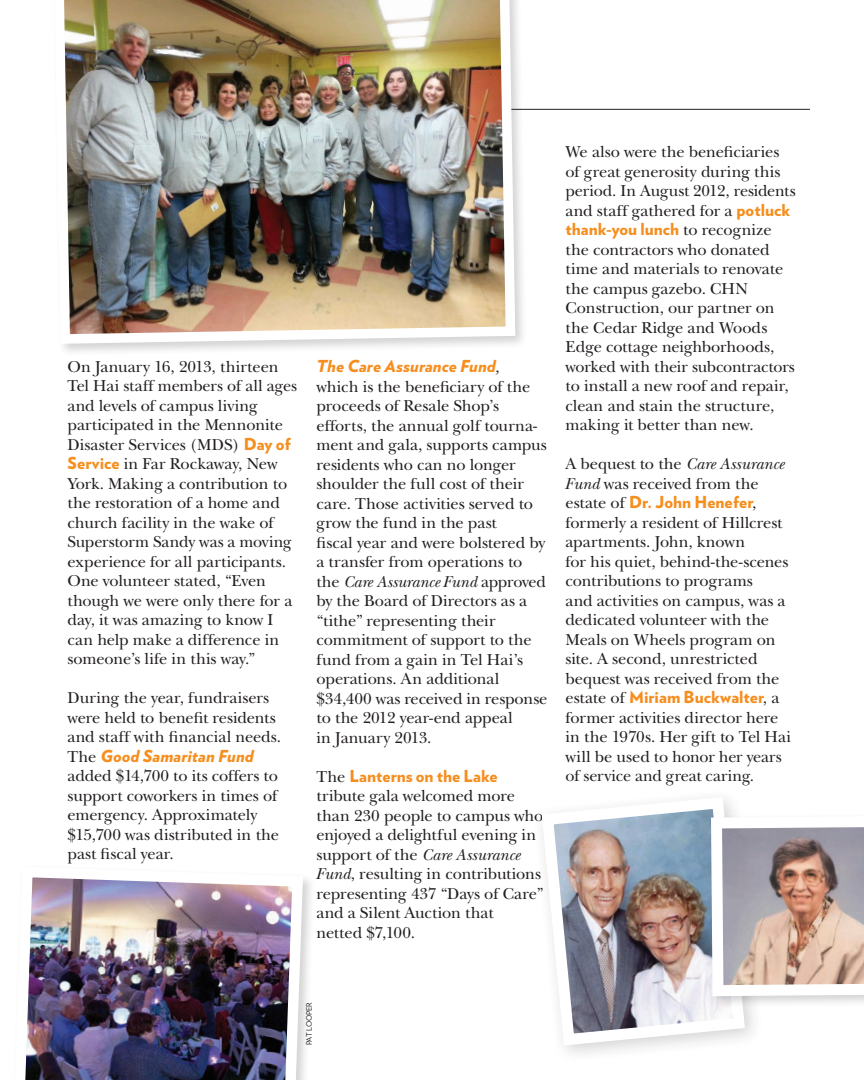
<style>
.page{position:relative;width:864px;height:1080px;background:#fff}
.page>*{position:absolute;margin:0;border:0;box-sizing:border-box;transform-origin:0 0}
.t1{font:16.5px/19.5px "New Baskerville";letter-spacing:-.005em;color:#231f20}
.t2{font:900 16.5px "Verlag";letter-spacing:.005em;color:#f68e1e}
.t3{font:italic 900 16.5px "Verlag";letter-spacing:.005em;color:#f68e1e}
.t4{font:7.5px "Verlag";letter-spacing:-.005em;color:#231f20}
.s1{font-family:"Verlag";font-weight:900;color:#f68e1e}
.s2{font-family:"New Baskerville";font-weight:400;font-style:normal;color:#231f20}
.s3{font-family:"New Baskerville";font-weight:400;color:#231f20}
.s4{font-style:italic}
</style>
<div class="page">
<hr style="left:81px;top:109px;width:729px;height:1px;background:#231f20">
<div style="left:51px;top:0;width:477px;height:357px;background:#fff"></div>
<img style="left:63px;top:0;width:457px;height:349px">
<img style="left:25px;top:877px;width:283px;height:203px">
<img style="left:542px;top:799px;width:209px;height:252px">
<div style="left:708px;top:813px;width:156px;height:196px;background:#231f20;opacity:.2"></div>
<svg style="left:705px;top:811px;width:159px;height:191px"></svg>
<p class="t1" style="left:67px;top:357px;width:231px">On January 16, 2013, thirteen<br>Tel Hai staff members of all ages and levels of campus living participated in the Mennonite<br>Disaster Services (MDS) <span class="s1">Day of<br>Service</span> in Far Rockaway, New<br>York. Making a contribution to the restoration of a home and church facility in the wake of<br>Superstorm Sandy was a moving experience for all participants.<br>One volunteer stated, “Even though we were only there for a day, it was amazing to know I can help make a difference in someone’s life in this way.”</p>
<p class="t1" style="left:68px;top:688px;width:215px">During the year, fundraisers were held to benefit residents and staff with financial needs.</p>
<p class="t3" style="left:68px;top:742px;width:188px"><span class="s2">The</span> Good Samaritan Fund</p>
<p class="t1" style="left:68px;top:766px;width:213px">added $14,700 to its coffers to support coworkers in times of emergency. Approximately $15,700 was distributed in the past fiscal year.</p>
<p class="t3" style="left:317px;top:353px;width:185px">The Care Assurance Fund<span class="s3">,</span></p>
<p class="t1" style="left:317px;top:377px;width:233px">which is the beneficiary of the proceeds of Resale Shop’s efforts, the annual golf tourna&shy;ment and gala, supports campus residents who can no longer shoulder the full cost of their care. Those activities served to grow the fund in the past<br>fiscal year and were bolstered by a transfer from operations to the <span class="s4">Care Assurance Fund</span> approved by the Board of Directors as a “tithe” representing their commitment of support to the fund from a gain in Tel Hai’s operations. An additional $34,400 was received in response to the 2012 year-end appeal<br>in January 2013.</p>
<p class="t2" style="left:317px;top:762px;width:183px"><span class="s3">The</span> Lanterns on the Lake</p>
<p class="t1" style="left:317px;top:786px;width:228px">tribute gala welcomed more than 230 people to campus who enjoyed a delightful evening in support of the <span class="s4">Care Assurance<br>Fund</span>, resulting in contributions representing 437 “Days of Care” and a Silent Auction that netted $7,100.</p>
<p class="t1" style="left:566px;top:142px;width:232px">We also were the beneficiaries of great generosity during this period. In August 2012, residents and staff gathered for a <span class="s1">potluck</span></p>
<p class="t2" style="left:566px;top:216px;width:208px">thank-you lunch <span class="s3">to recognize</span></p>
<p class="t1" style="left:566px;top:240px;width:231px">the contractors who donated time and materials to renovate the campus gazebo. CHN<br>Construction, our partner on the Cedar Ridge and Woods<br>Edge cottage neighborhoods, worked with their subcontractors to install a new roof and repair, clean and stain the structure, making it better than new.</p>
<p class="t1" style="left:566px;top:454px;width:220px">A bequest to the <span class="s4">Care Assurance<br>Fund</span> was received from the</p>
<p class="t2" style="left:566px;top:489px;width:193px"><span class="s3">estate of</span> Dr. John Henefer<span class="s3">,</span></p>
<p class="t1" style="left:566px;top:513px;width:224px">formerly a resident of Hillcrest apartments. John, known<br>for his quiet, behind-the-scenes contributions to programs<br>and activities on campus, was a dedicated volunteer with the<br>Meals on Wheels program on site. A second, unrestricted bequest was received from the</p>
<p class="t2" style="left:566px;top:684px;width:215px"><span class="s3">estate of</span> Miriam Buckwalter<span class="s3">, a</span></p>
<p class="t1" style="left:565px;top:708px;width:227px">former activities director here in the 1970s. Her gift to Tel Hai will be used to honor her years of service and great caring.</p>
<p class="t4" style="left:304px;top:1045px;width:45px;rotate:-90deg">PAT LOOPER</p>
</div>
